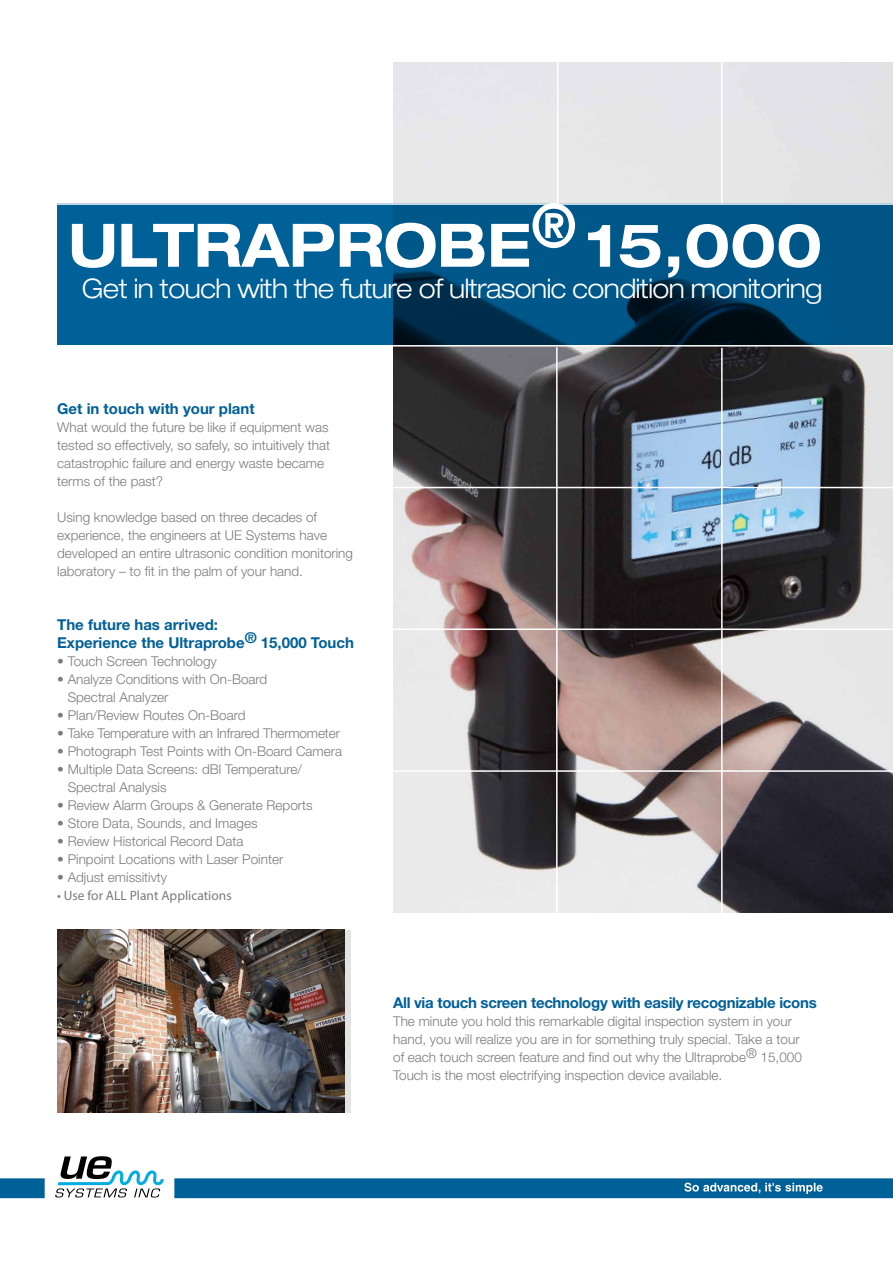
<style>
.page{position:relative;width:893px;height:1263px;background:#fff}
.page>*{position:absolute;margin:0;border:0;box-sizing:border-box;transform-origin:0 0}
.t1{font:700 expanded 60px "Helvetica Neue LT Std";color:#fff;scale:.94 1}
.t2{font:300 expanded 27px "Helvetica Neue LT Std";letter-spacing:-.02em;color:#fff;scale:.94 1}
.t3{font:700 15px/18px "Helvetica Neue LT Std";color:#006098}
.t4{font:700 15px "Helvetica Neue LT Std";letter-spacing:-.02em;color:#006098}
.t5{font:300 13.5px/18px "Helvetica Neue LT Std";color:#7c7b7b}
.t6{font:13.5px "Myriad Pro";color:#7c7b7b}
</style>
<div class="page">
<img style="left:393px;top:62px;width:500px;height:851px">
<svg style="left:57px;top:205px;width:836px;height:140px;fill:#00578a"></svg>
<hr style="left:384px;top:770px;width:509px;height:2px;background:#fff">
<hr style="left:384px;top:628px;width:509px;height:2px;background:#fff">
<hr style="left:381px;top:487px;width:512px;height:1px;background:#fff">
<hr style="left:0;top:345px;width:893px;height:2px;background:#fff">
<hr style="left:0;top:203px;width:893px;height:2px;background:#fff">
<hr style="left:556px;top:347px;width:2px;height:575px;background:#fff">
<hr style="left:557px;top:53px;width:1px;height:150px;background:#fff">
<hr style="left:721px;top:348px;width:2px;height:574px;background:#fff">
<hr style="left:721px;top:53px;width:2px;height:150px;background:#fff">
<svg style="left:0;top:1156px;width:893px;height:42px"></svg>
<div style="left:57px;top:930px;width:294px;height:183px;background:#e3e3e3"></div>
<img style="left:57px;top:930px;width:288px;height:183px">
<h1 class="t1" style="left:68px;top:208px;width:803px">ULTRAPROBE® 15,000</h1>
<h2 class="t2" style="left:82px;top:273px;width:789px">Get in touch with the future of ultrasonic condition monitoring</h2>
<p class="t3" style="left:57px;top:399px;width:199px">Get in touch with your plant</p>
<p class="t5" style="left:57px;top:418px;width:274px">What would the future be like if equipment was tested so effectively, so safely, so intuitively that catastrophic failure and energy waste became terms of the past?</p>
<p class="t5" style="left:57px;top:508px;width:297px">Using knowledge based on three decades of experience, the engineers at UE Systems have developed an entire ultrasonic condition monitoring laboratory – to fit in the palm of your hand.</p>
<p class="t3" style="left:57px;top:615px;width:298px">The future has arrived:<br>Experience the Ultraprobe® 15,000 Touch</p>
<p class="t5" style="left:57px;top:652px;width:161px">• Touch Screen Technology</p>
<p class="t5" style="left:68px;top:670px;width:201px;text-indent:-11px">• Analyze Conditions with On-Board<br>Spectral Analyzer</p>
<p class="t5" style="left:57px;top:706px;width:190px">• Plan/Review Routes On-Board</p>
<p class="t5" style="left:57px;top:724px;width:284px">• Take Temperature with an Infrared Thermometer</p>
<p class="t5" style="left:57px;top:742px;width:286px">• Photograph Test Points with On-Board Camera</p>
<p class="t5" style="left:68px;top:760px;width:236px;text-indent:-11px">• Multiple Data Screens: dBl Temperature/<br>Spectral Analysis</p>
<p class="t5" style="left:57px;top:796px;width:257px">• Review Alarm Groups &amp; Generate Reports</p>
<p class="t5" style="left:57px;top:814px;width:202px">• Store Data, Sounds, and Images</p>
<p class="t5" style="left:57px;top:832px;width:188px">• Review Historical Record Data</p>
<p class="t5" style="left:57px;top:850px;width:228px">• Pinpoint Locations with Laser Pointer</p>
<p class="t5" style="left:57px;top:868px;width:111px">• Adjust emissitivty</p>
<p class="t6" style="left:57px;top:887px;width:176px">• Use for ALL Plant Applications</p>
<p class="t4" style="left:393px;top:993px;width:425px">All via touch screen technology with easily recognizable icons</p>
<p class="t5" style="left:393px;top:1012px;width:410px">The minute you hold this remarkable digital inspection system in your hand, you will realize you are in for something truly special. Take a tour of each touch screen feature and find out why the Ultraprobe® 15,000<br>Touch is the most electrifying inspection device available.</p>
</div>
